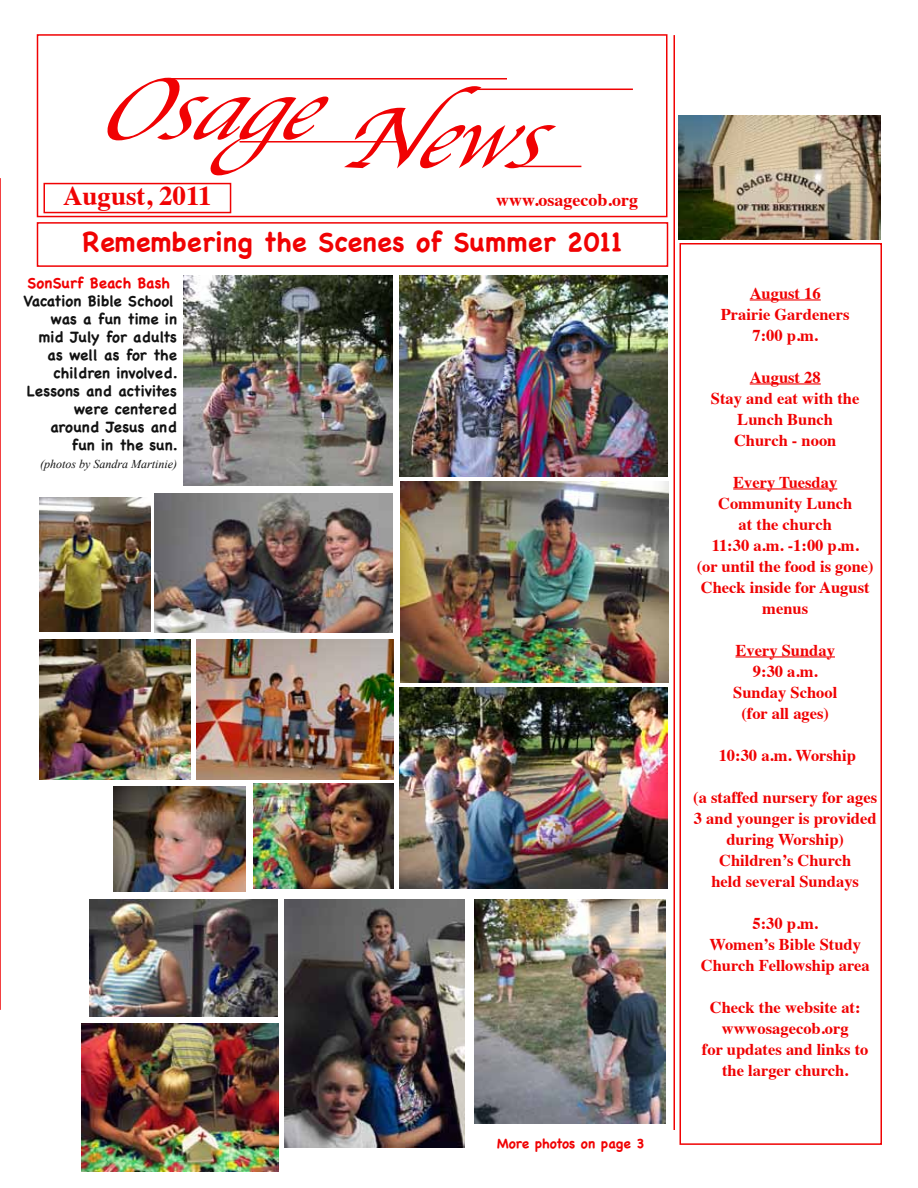
<style>
.page{position:relative;width:918px;height:1188px;background:#fff}
.page>*{position:absolute;margin:0;border:0;box-sizing:border-box;transform-origin:0 0}
.t1{font:italic 90px "Apple Chancery";color:#f00203}
.t2{font:700 27px "Chalkboard";color:#f00203}
.t3{font:700 27px "Times";color:#f00203}
.t4{font:700 18px "Times";color:#f00203}
.t5{font:700 16.5px/21px "Times";color:#f00203;text-align:center}
.t6{font:700 15px/18px "Chalkboard";color:#121212;text-align:right}
.t7{font:700 15px "Chalkboard";color:#f00203}
.t8{font:700 13.5px "Chalkboard";color:#f00203}
.t9{font:italic 12px "Times New Roman";color:#121212}
</style>
<div class="page">
<hr style="left:0;top:178px;width:1px;height:832px;background:#f00203">
<div style="left:37px;top:34px;width:631px;height:183px;background:#fff;border:2px solid #f00203"></div>
<hr style="left:750px;top:299px;width:71px;height:2px;background:#f00203">
<hr style="left:750px;top:383px;width:71px;height:2px;background:#f00203">
<hr style="left:733px;top:488px;width:104px;height:2px;background:#f00203">
<hr style="left:736px;top:656px;width:99px;height:2px;background:#f00203">
<div style="left:680px;top:243px;width:202px;height:902px;border:2px solid #f00203"></div>
<hr style="left:240px;top:141px;width:164px;height:2px;background:#f00203">
<hr style="left:170px;top:78px;width:337px;height:2px;background:#f00203">
<hr style="left:471px;top:89px;width:162px;height:1px;background:#f00203">
<hr style="left:514px;top:166px;width:67px;height:1px;background:#f00203">
<hr style="left:674px;top:35px;width:1px;height:1095px;background:#f00203">
<img style="left:678px;top:116px;width:202px;height:123px">
<div style="left:43px;top:183px;width:188px;height:30px;border:2px solid #f00203"></div>
<div style="left:37px;top:222px;width:631px;height:45px;border:1px solid #f00203"></div>
<img style="left:183px;top:275px;width:210px;height:210px">
<img style="left:399px;top:275px;width:268px;height:201px">
<img style="left:400px;top:688px;width:268px;height:201px">
<img style="left:400px;top:481px;width:268px;height:201px">
<img style="left:253px;top:783px;width:141px;height:106px">
<img style="left:82px;top:1024px;width:196px;height:147px">
<img style="left:285px;top:899px;width:180px;height:248px">
<img style="left:474px;top:899px;width:192px;height:225px">
<img style="left:154px;top:494px;width:238px;height:139px">
<img style="left:89px;top:899px;width:188px;height:118px">
<img style="left:114px;top:786px;width:132px;height:106px">
<img style="left:196px;top:639px;width:197px;height:141px">
<img style="left:40px;top:639px;width:151px;height:140px">
<img style="left:40px;top:498px;width:110px;height:134px">
<h1 class="t1" style="left:93px;top:38px;width:521px">OsageNews</h1>
<h2 class="t3" style="left:63px;top:170px;width:150px">August, 2011</h2>
<p class="t4" style="left:496px;top:183px;width:144px">www.osagecob.org</p>
<h2 class="t2" style="left:83px;top:226px;width:541px">Remembering the Scenes of Summer 2011</h2>
<p class="t7" style="left:27px;top:274px;width:144px">SonSurf Beach Bash</p>
<p class="t6" style="left:23px;top:292px;width:156px">Vacation Bible School was a fun time in mid July for adults as well as for the children involved.<br>Lessons and activites were centered around Jesus and<br>fun in the sun.</p>
<p class="t9" style="left:40px;top:456px;width:138px">(photos by Sandra Martinie)</p>
<p class="t8" style="left:497px;top:1135px;width:149px">More photos on page 3</p>
<p class="t5" style="left:721px;top:281px;width:130px">August 16<br>Prairie Gardeners<br>7:00 p.m.</p>
<p class="t5" style="left:711px;top:365px;width:150px">August 28<br>Stay and eat with the<br>Lunch Bunch<br>Church - noon</p>
<p class="t5" style="left:697px;top:470px;width:179px">Every Tuesday<br>Community Lunch<br>at the church<br>11:30 a.m. -1:00 p.m.<br>(or until the food is gone)<br>Check inside for August menus</p>
<p class="t5" style="left:733px;top:638px;width:106px">Every Sunday<br>9:30 a.m.<br>Sunday School (for all ages)</p>
<p class="t5" style="left:719px;top:743px;width:139px">10:30 a.m. Worship</p>
<p class="t5" style="left:693px;top:785px;width:185px">(a staffed nursery for ages<br>3 and younger is provided during Worship)<br>Children’s Church<br>held several Sundays</p>
<p class="t5" style="left:701px;top:911px;width:171px">5:30 p.m.<br>Women’s Bible Study<br>Church Fellowship area</p>
<p class="t5" style="left:702px;top:995px;width:168px">Check the website at: wwwosagecob.org<br>for updates and links to the larger church.</p>
</div>
